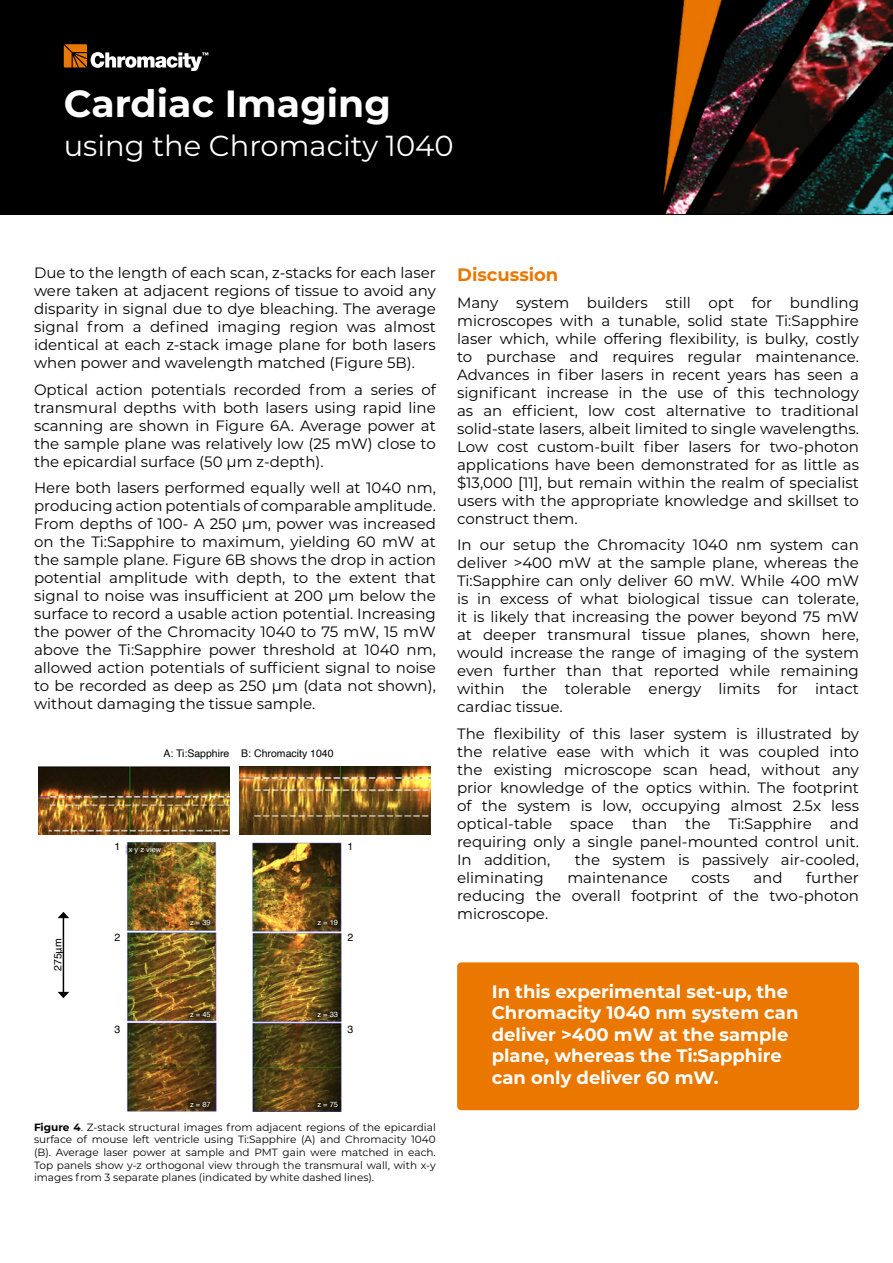
<style>
.page{position:relative;width:893px;height:1263px;background:#fff}
.page>*{position:absolute;margin:0;border:0;box-sizing:border-box;transform-origin:0 0}
.t1{font:700 37.8px "Montserrat";color:#fff}
.t2{font:28.95px "Montserrat";color:#fff}
.t3{font:700 18px/21.6px "Montserrat";color:#fff}
.t4{font:700 18px "Montserrat";color:#ea7800}
.t5{font:15px/18px "Montserrat";color:#000;text-align:justify}
.t6{font:10.5px/12.6px "Montserrat";color:#000;text-align:justify}
.t7{font:10.5px "Helvetica";color:#000}
.t8{font:7.5px "Helvetica";color:#fff}
.s1{font-weight:700}
</style>
<div class="page">
<img style="left:127px;top:842px;width:214px;height:269px">
<img style="left:38px;top:766px;width:191px;height:68px">
<img style="left:240px;top:766px;width:191px;height:68px">
<div style="left:457px;top:962px;width:402px;height:148px;background:#ea7800;border-radius:4px"></div>
<div style="left:0;top:0;width:893px;height:214px;background:#000"></div>
<svg style="left:64px;top:44px;width:144px;height:27px"></svg>
<img style="left:663px;top:0;width:230px;height:214px">
<svg style="left:125px;top:842px;width:40px;height:15px"></svg>
<svg style="left:186px;top:917px;width:28px;height:12px"></svg>
<svg style="left:186px;top:1008px;width:28px;height:12px"></svg>
<svg style="left:186px;top:1099px;width:28px;height:12px"></svg>
<svg style="left:314px;top:917px;width:28px;height:12px"></svg>
<svg style="left:314px;top:1008px;width:28px;height:12px"></svg>
<svg style="left:314px;top:1099px;width:28px;height:12px"></svg>
<hr style="left:63px;top:917px;width:1px;height:75px;background:#000">
<svg style="left:58px;top:912px;width:11px;height:6px"></svg>
<svg style="left:58px;top:992px;width:11px;height:6px"></svg>
<h1 class="t1" style="left:64px;top:77px;width:329px">Cardiac Imaging</h1>
<h2 class="t2" style="left:64px;top:126px;width:391px">using the Chromacity 1040</h2>
<p class="t5" style="left:34px;top:263px;width:403px">Due to the length of each scan, z-stacks for each laser were taken at adjacent regions of tissue to avoid any disparity in signal due to dye bleaching. The average signal from a defined imaging region was almost identical at each z-stack image plane for both lasers when power and wavelength matched (Figure 5B).</p>
<p class="t5" style="left:34px;top:380px;width:403px">Optical action potentials recorded from a series of transmural depths with both lasers using rapid line scanning are shown in Figure 6A. Average power at the sample plane was relatively low (25 mW) close to the epicardial surface (50 μm z-depth).</p>
<p class="t5" style="left:34px;top:478px;width:403px">Here both lasers performed equally well at 1040 nm, producing action potentials of comparable amplitude.<br>From depths of 100- A 250 μm, power was increased on the Ti:Sapphire to maximum, yielding 60 mW at the sample plane. Figure 6B shows the drop in action potential amplitude with depth, to the extent that signal to noise was insufficient at 200 μm below the surface to record a usable action potential. Increasing the power of the Chromacity 1040 to 75 mW, 15 mW above the Ti:Sapphire power threshold at 1040 nm, allowed action potentials of sufficient signal to noise to be recorded as deep as 250 μm (data not shown), without damaging the tissue sample.</p>
<p class="t7" style="left:50px;top:971px;width:34px;rotate:-90deg">275μm</p>
<p class="t7" style="left:163px;top:746px;width:67px">A: Ti:Sapphire</p>
<p class="t7" style="left:241px;top:746px;width:94px">B: Chromacity 1040</p>
<p class="t8" style="left:114px;top:843px;width:48px"><sup>1</sup> x y z view</p>
<p class="t7" style="left:348px;top:838px;width:7px">1</p>
<p class="t8" style="left:190px;top:917px;width:22px">z = 39</p>
<p class="t8" style="left:317px;top:917px;width:22px">z = 19</p>
<p class="t7" style="left:114px;top:929px;width:7px">2</p>
<p class="t7" style="left:348px;top:929px;width:7px">2</p>
<p class="t8" style="left:190px;top:1008px;width:22px">z = 45</p>
<p class="t8" style="left:317px;top:1008px;width:22px">z = 33</p>
<p class="t7" style="left:114px;top:1021px;width:7px">3</p>
<p class="t7" style="left:348px;top:1021px;width:7px">3</p>
<p class="t8" style="left:190px;top:1099px;width:22px">z = 87</p>
<p class="t8" style="left:317px;top:1099px;width:22px">z = 75</p>
<p class="t6" style="left:34px;top:1120px;width:403px"><span class="s1">Figure 4</span>. Z-stack structural images from adjacent regions of the epicardial surface of mouse left ventricle using Ti:Sapphire (A) and Chromacity 1040 (B). Average laser power at sample and PMT gain were matched in each.<br>Top panels show y-z orthogonal view through the transmural wall, with x-y images from 3 separate planes (indicated by white dashed lines).</p>
<p class="t4" style="left:457px;top:262px;width:103px">Discussion</p>
<p class="t5" style="left:457px;top:293px;width:403px">Many system builders still opt for bundling microscopes with a tunable, solid state Ti:Sapphire laser which, while offering flexibility, is bulky, costly to purchase and requires regular maintenance.<br>Advances in fiber lasers in recent years has seen a significant increase in the use of this technology as an efficient, low cost alternative to traditional solid-state lasers, albeit limited to single wavelengths.<br>Low cost custom-built fiber lasers for two-photon applications have been demonstrated for as little as $13,000 [11], but remain within the realm of specialist users with the appropriate knowledge and skillset to construct them.</p>
<p class="t5" style="left:457px;top:535px;width:403px">In our setup the Chromacity 1040 nm system can deliver &gt;400 mW at the sample plane, whereas the Ti:Sapphire can only deliver 60 mW. While 400 mW is in excess of what biological tissue can tolerate, it is likely that increasing the power beyond 75 mW at deeper transmural tissue planes, shown here, would increase the range of imaging of the system even further than that reported while remaining within the tolerable energy limits for intact cardiac tissue.</p>
<p class="t5" style="left:457px;top:724px;width:403px">The flexibility of this laser system is illustrated by the relative ease with which it was coupled into the existing microscope scan head, without any prior knowledge of the optics within. The footprint of the system is low, occupying almost 2.5x less optical-table space than the Ti:Sapphire and requiring only a single panel-mounted control unit.<br>In addition,</p>
<p class="t5" style="left:575px;top:850px;width:286px">the system is passively air-cooled,</p>
<p class="t5" style="left:457px;top:868px;width:403px;text-indent:349px">further reducing the overall footprint of the two-photon microscope.</p>
<p class="t5" style="left:457px;top:868px;width:88px">eliminating</p>
<p class="t5" style="left:567px;top:868px;width:102px">maintenance</p>
<p class="t5" style="left:691px;top:868px;width:40px">costs</p>
<p class="t5" style="left:753px;top:868px;width:31px">and</p>
<p class="t3" style="left:492px;top:979px;width:308px">In this experimental set-up, the<br>Chromacity 1040 nm system can deliver &gt;400 mW at the sample plane, whereas the Ti:Sapphire can only deliver 60 mW.</p>
</div>
